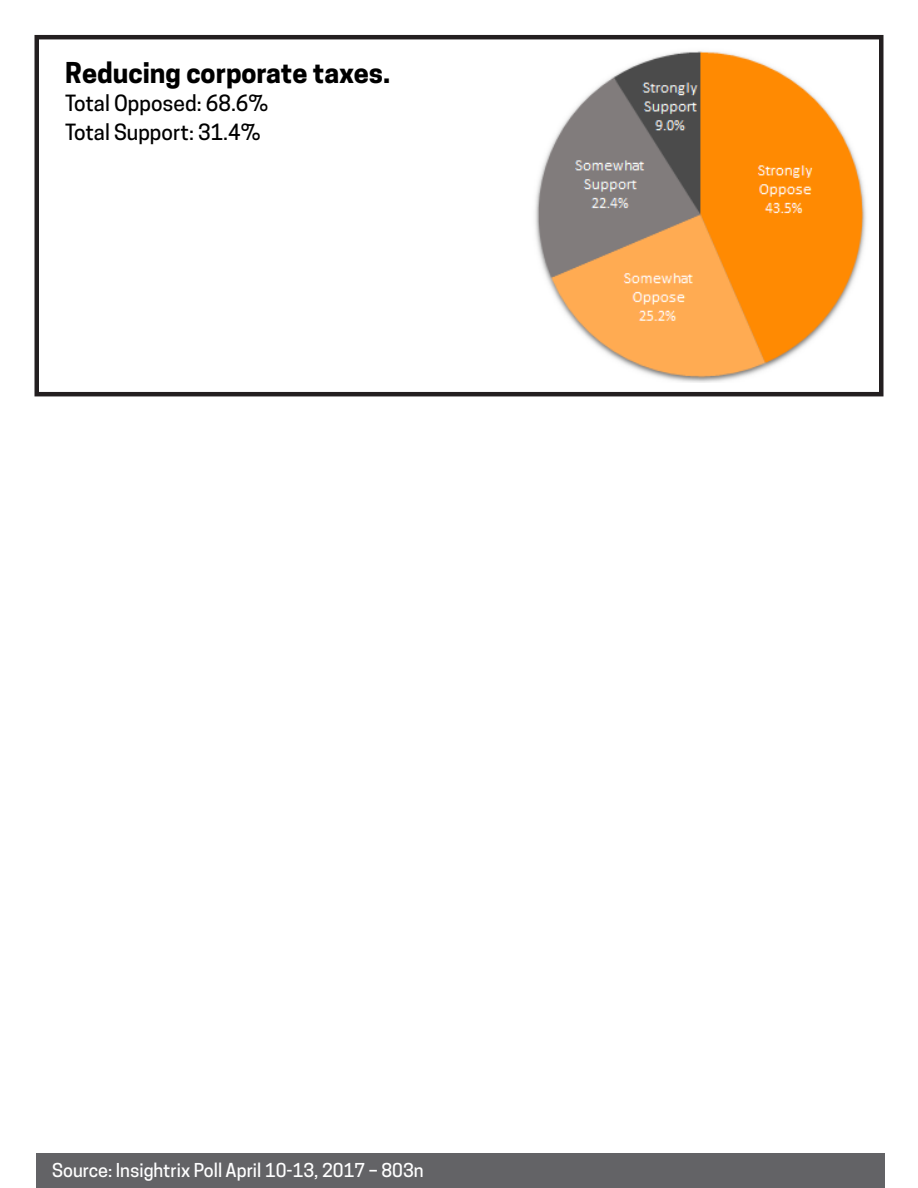
<style>
.page{position:relative;width:918px;height:1188px;background:#fff}
.page>*{position:absolute;margin:0;border:0;box-sizing:border-box;transform-origin:0 0}
.t1{font:700 27px "Cooper Hewitt";color:#000}
.t2{font:500 21px "Cooper Hewitt";color:#000}
.t3{font:500 18px "Cooper Hewitt";color:#fff}
</style>
<div class="page">
<div style="left:34px;top:35px;width:850px;height:361px;border:4px solid #231f20"></div>
<img style="left:535px;top:51px;width:331px;height:332px">
<div style="left:37px;top:1154px;width:848px;height:34px;background:#636366"></div>
<p class="t1" style="left:65px;top:57px;width:327px">Reducing corporate taxes.</p>
<p class="t2" style="left:65px;top:91px;width:205px">Total Opposed: 68.6%</p>
<p class="t2" style="left:65px;top:120px;width:197px">Total Support: 31.4%</p>
<p class="t3" style="left:52px;top:1160px;width:373px">Source: Insightrix Poll April 10-13, 2017 – 803n</p>
</div>
